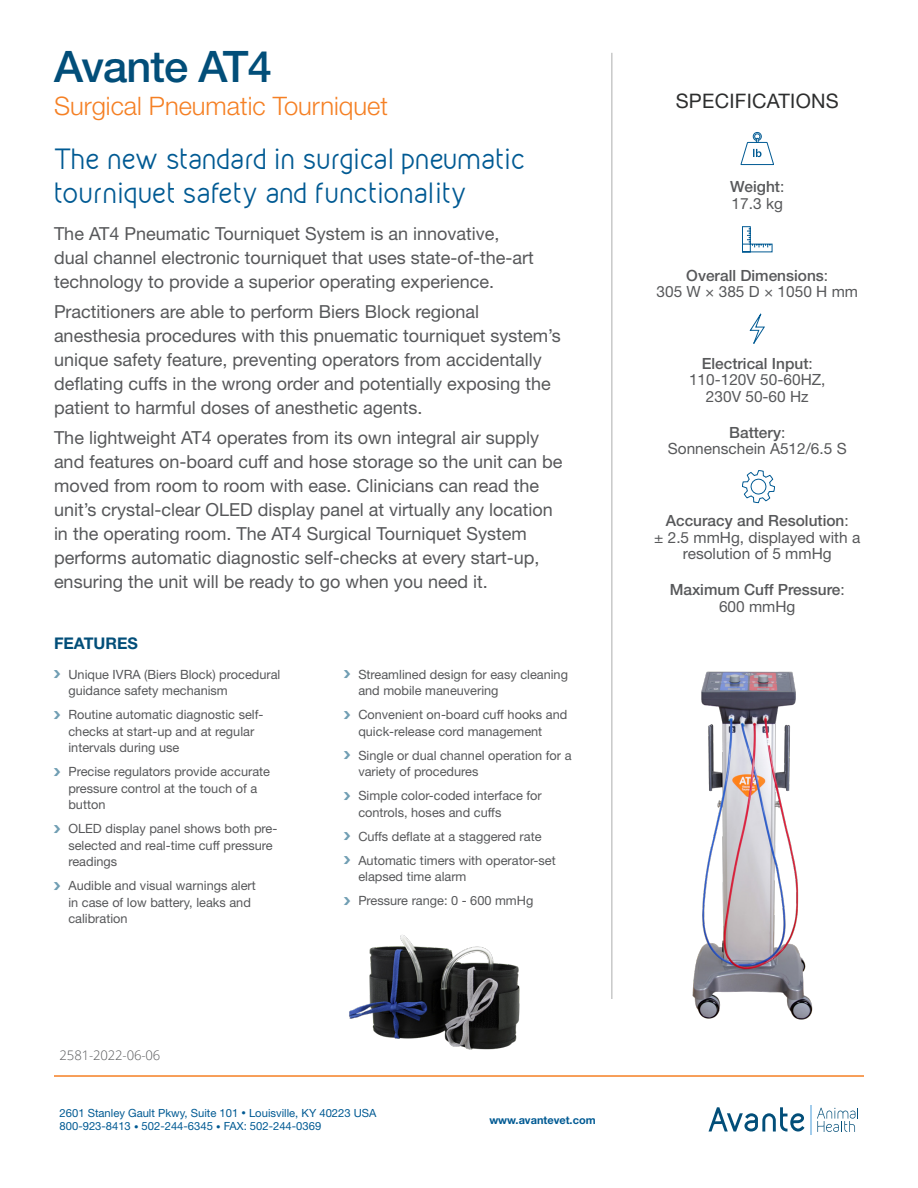
<style>
.page{position:relative;width:918px;height:1188px;background:#fff}
.page>*{position:absolute;margin:0;border:0;box-sizing:border-box;transform-origin:0 0}
.t1{font:500 43.5px "Helvetica Neue LT Std";letter-spacing:-.02em;color:#024e79}
.t2{font:25.5px/33.6px "Kirvante";color:#005a93}
.t3{font:300 25.5px "Helvetica Neue LT Std";color:#f58024}
.t4{font:19.95px "Helvetica Neue LT Std";letter-spacing:.015em;color:#2d2e2e}
.Main_Body_Text{font:18px/24px "Helvetica Neue LT Std";color:#57585a}
.t5{font:700 16.05px "Helvetica Neue LT Std";color:#024e79}
.Spec_List{font:15.45px/16.5px "Helvetica Neue LT Std";color:#57585a;text-align:center}
.Spec_List-2{font:500 15.45px/16.5px "Helvetica Neue LT Std";color:#57585a;text-align:center}
.t6{font:300 13.2px "Open Sans";letter-spacing:-.01em;color:#57585a}
.t7{font:12.75px/16.5px "Helvetica Neue LT Std";color:#57585a}
.t8{font:11.25px "Helvetica Neue LT Std";color:#005a93}
.t9{font:700 10.95px "Helvetica Neue LT Std";color:#005a93}
.s1{font-size:9px}
.s2{font-weight:500}
.s3{font-weight:400}
</style>
<div class="page">
<hr style="left:54px;top:1075px;width:810px;height:2px;background:#f58024">
<svg style="left:709px;top:1107px;width:96px;height:25px"></svg>
<svg style="left:817px;top:1108px;width:41px;height:24px"></svg>
<hr style="left:810px;top:1105px;width:2px;height:29px;background:#99c8ea">
<svg style="left:740px;top:132px;width:34px;height:33px"></svg>
<svg style="left:742px;top:226px;width:31px;height:27px"></svg>
<hr style="left:612px;top:53px;width:1px;height:946px;background:#57585a">
<svg style="left:749px;top:313px;width:16px;height:31px"></svg>
<svg style="left:742px;top:470px;width:33px;height:33px"></svg>
<img style="left:349px;top:935px;width:171px;height:115px">
<img style="left:692px;top:671px;width:121px;height:349px">
<p class="t1" style="left:54px;top:41px;width:219px">Avante AT4</p>
<p class="t3" style="left:54px;top:90px;width:335px">Surgical Pneumatic Tourniquet</p>
<p class="t2" style="left:54px;top:142px;width:473px">The new standard in surgical pneumatic tourniquet safety and functionality</p>
<p class="Main_Body_Text" style="left:54px;top:221px;width:481px">The AT4 Pneumatic Tourniquet System is an innovative, dual channel electronic tourniquet that uses state-of-the-art technology to provide a superior operating experience.</p>
<p class="Main_Body_Text" style="left:54px;top:299px;width:508px">Practitioners are able to perform Biers Block regional anesthesia procedures with this pnuematic tourniquet system’s unique safety feature, preventing operators from accidentally deflating cuffs in the wrong order and potentially exposing the patient to harmful doses of anesthetic agents.</p>
<p class="Main_Body_Text" style="left:54px;top:425px;width:510px">The lightweight AT4 operates from its own integral air supply and features on-board cuff and hose storage so the unit can be moved from room to room with ease. Clinicians can read the unit’s crystal-clear OLED display panel at virtually any location in the operating room. The AT4 Surgical Tourniquet System performs automatic diagnostic self-checks at every start-up, ensuring the unit will be ready to go when you need it.</p>
<p class="t5" style="left:54px;top:633px;width:85px">FEATURES</p>
<p class="t7" style="left:68px;top:666px;width:214px">Unique IVRA (Biers Block) procedural guidance safety mechanism</p>
<p class="t7" style="left:68px;top:706px;width:197px">Routine automatic diagnostic self&shy;checks at start-up and at regular intervals during use</p>
<p class="t7" style="left:68px;top:763px;width:203px">Precise regulators provide accurate pressure control at the touch of a button</p>
<p class="t7" style="left:68px;top:820px;width:211px">OLED display panel shows both pre&shy;selected and real-time cuff pressure readings</p>
<p class="t7" style="left:68px;top:877px;width:189px">Audible and visual warnings alert in case of low battery, leaks and calibration</p>
<p class="t6" style="left:60px;top:1046px;width:102px">2581-2022-06-06</p>
<p class="t7" style="left:358px;top:666px;width:211px">Streamlined design for easy cleaning and mobile maneuvering</p>
<p class="t7" style="left:358px;top:706px;width:211px">Convenient on-board cuff hooks and quick-release cord management</p>
<p class="t7" style="left:358px;top:747px;width:215px">Single or dual channel operation for a variety of procedures</p>
<p class="t7" style="left:358px;top:787px;width:185px">Simple color-coded interface for controls, hoses and cuffs</p>
<p class="t7" style="left:358px;top:828px;width:185px">Cuffs deflate at a staggered rate</p>
<p class="t7" style="left:358px;top:852px;width:199px">Automatic timers with operator-set elapsed time alarm</p>
<p class="t7" style="left:358px;top:892px;width:177px">Pressure range: 0 - 600 mmHg</p>
<p class="t8" style="left:60px;top:1106px;width:318px">2601 Stanley Gault Pkwy, Suite 101 <span class="s1">•</span> Louisville, KY 40223 USA</p>
<p class="t8" style="left:60px;top:1120px;width:263px">800-923-8413 <span class="s1">•</span> 502-244-6345 <span class="s1">•</span> FAX: 502-244-0369</p>
<p class="t9" style="left:489px;top:1113px;width:108px">www.avantevet.com</p>
<p class="t4" style="left:676px;top:89px;width:165px">SPECIFICATIONS</p>
<p class="Spec_List" style="left:730px;top:178px;width:56px;text-align:left"><span class="s2">Weight</span>:<br>17.3 kg</p>
<p class="Spec_List" style="left:657px;top:267px;width:203px"><span class="s2">Overall Dimensions</span>:<br>305 W × 385 D × 1050 H mm</p>
<p class="Spec_List" style="left:689px;top:355px;width:138px"><span class="s2">Electrical Input</span>:<br>110-120V 50-60HZ,<br>230V 50-60 Hz</p>
<p class="Spec_List" style="left:668px;top:424px;width:180px"><span class="s2">Battery</span>:<br>Sonnenschein A512/6.5 S</p>
<p class="Spec_List" style="left:654px;top:512px;width:208px"><span class="s2">Accuracy and Resolution</span>:<br>± 2.5 mmHg, displayed with a resolution of 5 mmHg</p>
<p class="Spec_List-2" style="left:670px;top:581px;width:177px">Maximum Cuff Pressure<span class="s3">:<br>600 mmHg</span></p>
</div>
